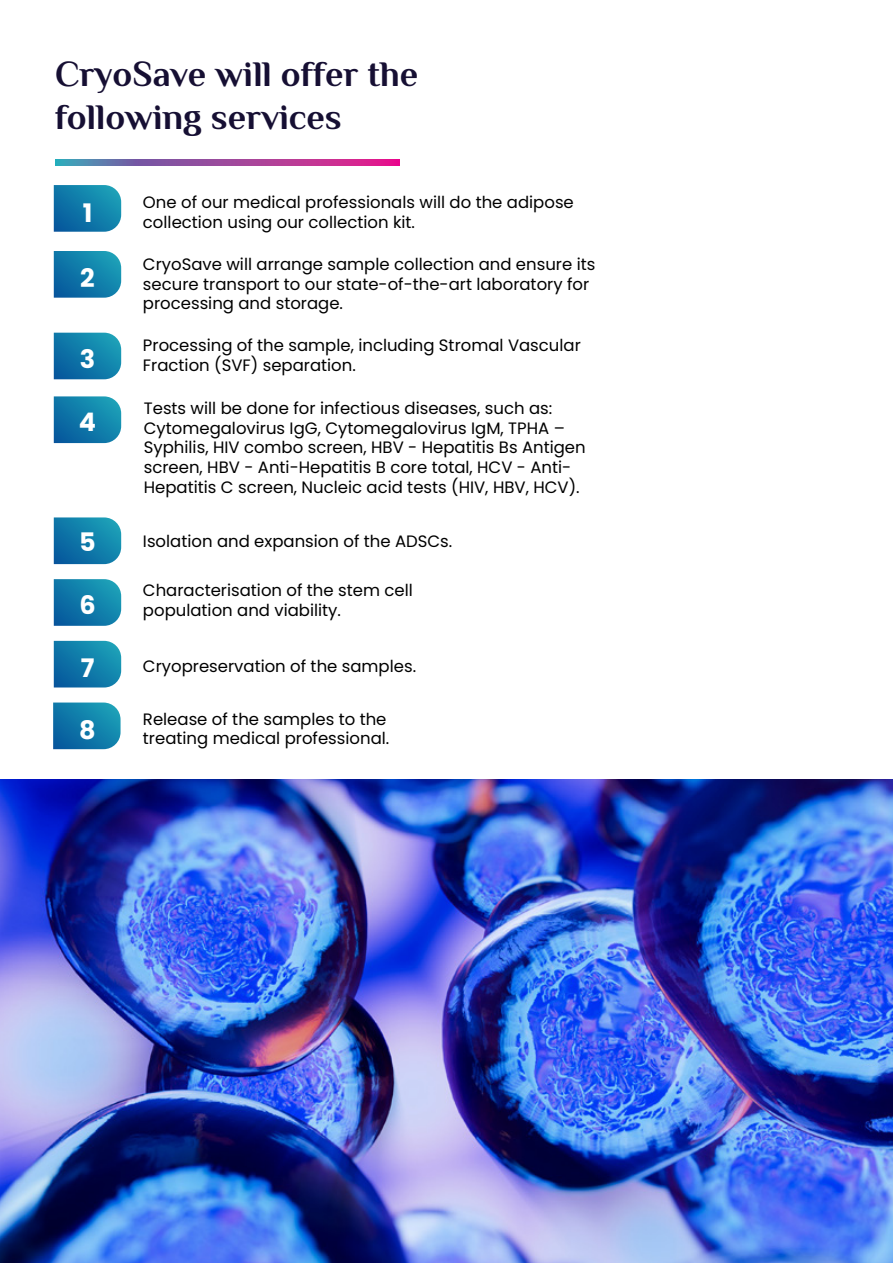
<style>
.page{position:relative;width:893px;height:1263px;background:#fff}
.page>*{position:absolute;margin:0;border:0;box-sizing:border-box;transform-origin:0 0}
.t1{font:700 36px/43.2px "Philosopher";color:#160f33}
.t2{font:700 25.5px "Poppins";color:#fff}
.t3{font:16.5px/19.8px "Poppins";color:#000}
</style>
<div class="page">
<img style="left:0;top:780px;width:893px;height:483px">
<svg style="left:55px;top:159px;width:345px;height:6px;background:#9a4d9d"></svg>
<svg style="left:54px;top:185px;width:67px;height:47px;background:#1b82ad"></svg>
<svg style="left:54px;top:333px;width:67px;height:46px;background:#1880ac"></svg>
<svg style="left:54px;top:396px;width:67px;height:47px;background:#1b82ad"></svg>
<svg style="left:54px;top:517px;width:67px;height:47px;background:#1b82ad"></svg>
<svg style="left:54px;top:579px;width:67px;height:47px;background:#1b82ad"></svg>
<svg style="left:54px;top:641px;width:67px;height:46px;background:#1881ac"></svg>
<svg style="left:54px;top:251px;width:67px;height:47px;background:#1b82ad"></svg>
<svg style="left:53px;top:702px;width:68px;height:47px;background:#1e83ae"></svg>
<h1 class="t1" style="left:55px;top:52px;width:364px">CryoSave will offer the following services</h1>
<h2 class="t2" style="left:83px;top:198px;width:11px">1</h2>
<h2 class="t2" style="left:80px;top:263px;width:16px">2</h2>
<h2 class="t2" style="left:80px;top:344px;width:17px">3</h2>
<h2 class="t2" style="left:79px;top:408px;width:19px">4</h2>
<h2 class="t2" style="left:79px;top:527px;width:18px">5</h2>
<h2 class="t2" style="left:79px;top:590px;width:18px">6</h2>
<h2 class="t2" style="left:81px;top:653px;width:15px">7</h2>
<h2 class="t2" style="left:79px;top:715px;width:18px">8</h2>
<p class="t3" style="left:143px;top:192px;width:432px">One of our medical professionals will do the adipose collection using our collection kit.</p>
<p class="t3" style="left:143px;top:254px;width:454px">CryoSave will arrange sample collection and ensure its secure transport to our state-of-the-art laboratory for processing and storage.</p>
<p class="t3" style="left:143px;top:336px;width:439px">Processing of the sample, including Stromal Vascular<br>Fraction (SVF) separation.</p>
<p class="t3" style="left:144px;top:398px;width:443px">Tests will be done for infectious diseases, such as:<br>Cytomegalovirus IgG, Cytomegalovirus IgM, TPHA – Syphilis, HIV combo screen, HBV - Hepatitis Bs Antigen screen, HBV - Anti-Hepatitis B core total, HCV - Anti-Hepatitis C screen, Nucleic acid tests (HIV, HBV, HCV).</p>
<p class="t3" style="left:143px;top:531px;width:311px">Isolation and expansion of the ADSCs.</p>
<p class="t3" style="left:143px;top:581px;width:271px">Characterisation of the stem cell population and viability.</p>
<p class="t3" style="left:143px;top:656px;width:275px">Cryopreservation of the samples.</p>
<p class="t3" style="left:143px;top:709px;width:248px">Release of the samples to the treating medical professional.</p>
</div>
